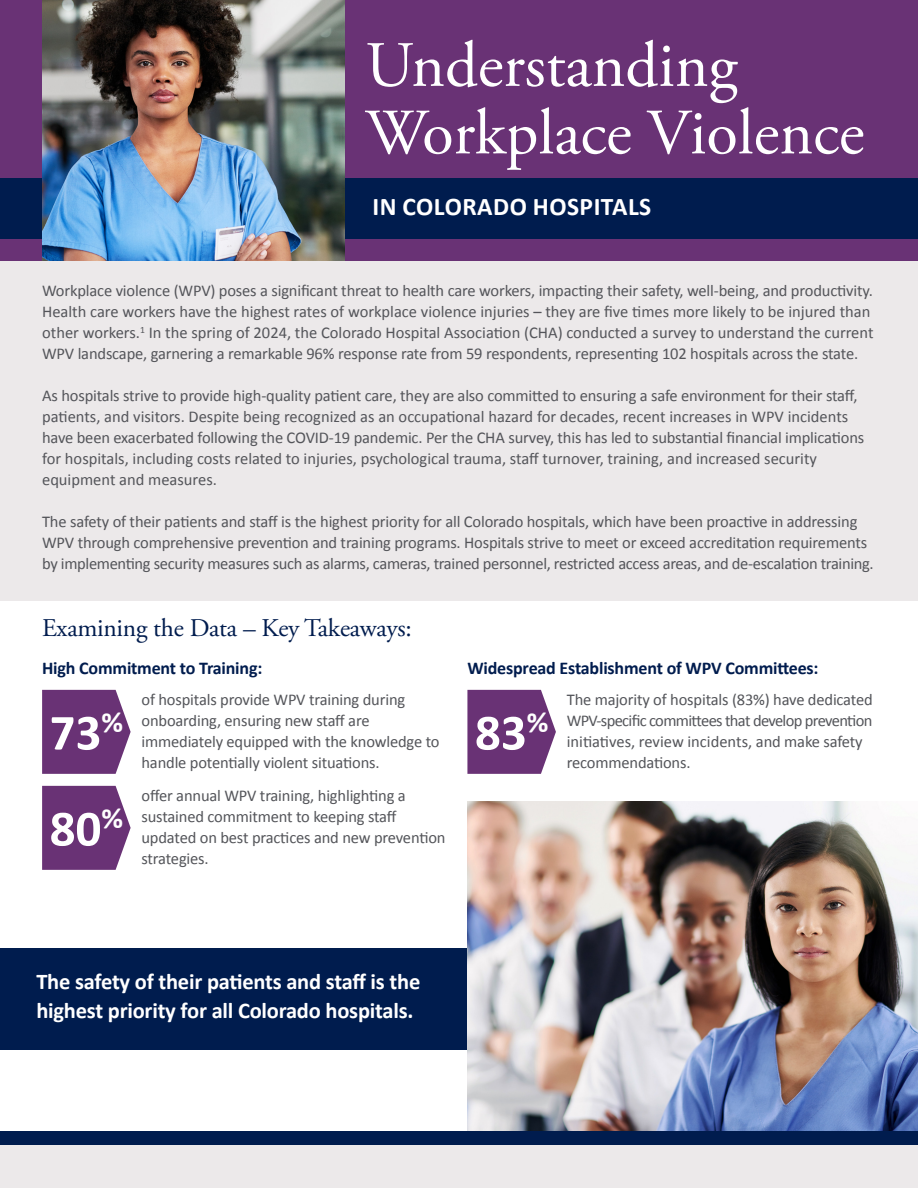
<style>
.page{position:relative;width:918px;height:1188px;background:#fff}
.page>*{position:absolute;margin:0;border:0;box-sizing:border-box;transform-origin:0 0}
.t1{font:64.5px "Adobe Garamond Pro";color:#fff}
.t2{font:700 51px "Calibri";color:#fff}
.t3{font:25.5px "Adobe Garamond Pro";letter-spacing:-.01em;color:#001c4e}
.t4{font:700 25.5px "Calibri";letter-spacing:.02em;color:#fff}
.t5{font:700 22.5px "Calibri";letter-spacing:-.01em;color:#fff}
.t6{font:700 18px "Calibri";letter-spacing:-.01em;color:#001c4e}
.t7{font:16.5px/21px "Calibri";letter-spacing:-.01em;color:#54555a}
.t8{font:16.5px "Calibri";letter-spacing:-.04em;color:#54555a}
</style>
<div class="page">
<div style="left:0;top:948px;width:487px;height:101px;background:#001c4e"></div>
<img style="left:467px;top:801px;width:451px;height:330px">
<div style="left:0;top:1140px;width:918px;height:48px;background:#ece9ea"></div>
<div style="left:0;top:0;width:918px;height:302px;background:#693275"></div>
<div style="left:0;top:178px;width:918px;height:61px;background:#001c4e"></div>
<img style="left:42px;top:0;width:302px;height:261px">
<div style="left:0;top:261px;width:918px;height:339px;background:#ece9ea"></div>
<svg style="left:42px;top:690px;width:89px;height:84px;background:#764481"></svg>
<svg style="left:42px;top:786px;width:89px;height:84px;background:#764481"></svg>
<svg style="left:467px;top:690px;width:89px;height:84px;background:#764481"></svg>
<div style="left:0;top:1131px;width:918px;height:13px;background:#001c4e"></div>
<p class="t1" style="left:365px;top:27px;width:374px">Understanding</p>
<p class="t1" style="left:365px;top:94px;width:501px">Workplace Violence</p>
<p class="t4" style="left:373px;top:191px;width:280px">IN COLORADO HOSPITALS</p>
<p class="t7" style="left:42px;top:280px;width:833px">Workplace violence (WPV) poses a significant threat to health care workers, impacting their safety, well-being, and productivity.<br>Health care workers have the highest rates of workplace violence injuries – they are five times more likely to be injured than other workers.<sup>1</sup> In the spring of 2024, the Colorado Hospital Association (CHA) conducted a survey to understand the current WPV landscape, garnering a remarkable 96% response rate from 59 respondents, representing 102 hospitals across the state.</p>
<p class="t7" style="left:42px;top:385px;width:817px">As hospitals strive to provide high-quality patient care, they are also committed to ensuring a safe environment for their staff,</p>
<p class="t7" style="left:42px;top:406px;width:824px">patients, and visitors. Despite being recognized as an occupational hazard for decades, recent increases in WPV incidents have been exacerbated following the COVID-19 pandemic. Per the CHA survey, this has led to substantial financial implications</p>
<p class="t7" style="left:42px;top:448px;width:776px">for hospitals, including costs related to injuries, psychological trauma, staff turnover, training, and increased security equipment and measures.</p>
<p class="t7" style="left:42px;top:511px;width:817px">The safety of their patients and staff is the highest priority for all Colorado hospitals, which have been proactive in addressing</p>
<p class="t7" style="left:42px;top:532px;width:827px">WPV through comprehensive prevention and training programs. Hospitals strive to meet or exceed accreditation requirements</p>
<p class="t7" style="left:42px;top:553px;width:833px">by implementing security measures such as alarms, cameras, trained personnel, restricted access areas, and de-escalation training.</p>
<p class="t3" style="left:42px;top:613px;width:371px">Examining the Data – Key Takeaways:</p>
<p class="t6" style="left:42px;top:656px;width:222px">High Commitment to Training:</p>
<p class="t6" style="left:467px;top:656px;width:353px">Widespread Establishment of WPV Committees:</p>
<p class="t7" style="left:141px;top:689px;width:300px">of hospitals provide WPV training during onboarding, ensuring new staff are immediately equipped with the knowledge to handle potentially violent situations.</p>
<p class="t7" style="left:567px;top:689px;width:308px">The majority of hospitals (83%) have dedicated</p>
<p class="t8" style="left:567px;top:710px;width:307px">WPV-specific committees that develop prevention</p>
<p class="t7" style="left:567px;top:731px;width:297px">initiatives, review incidents, and make safety recommendations.</p>
<p class="t2" style="left:50px;top:700px;width:75px">73<sup>%</sup></p>
<p class="t2" style="left:475px;top:700px;width:75px">83<sup>%</sup></p>
<p class="t2" style="left:50px;top:796px;width:75px">80<sup>%</sup></p>
<p class="t7" style="left:141px;top:785px;width:306px">offer annual WPV training, highlighting a sustained commitment to keeping staff updated on best practices and new prevention strategies.</p>
<p class="t5" style="left:36px;top:967px;width:385px">The safety of their patients and staff is the</p>
<p class="t5" style="left:36px;top:996px;width:379px">highest priority for all Colorado hospitals.</p>
</div>
